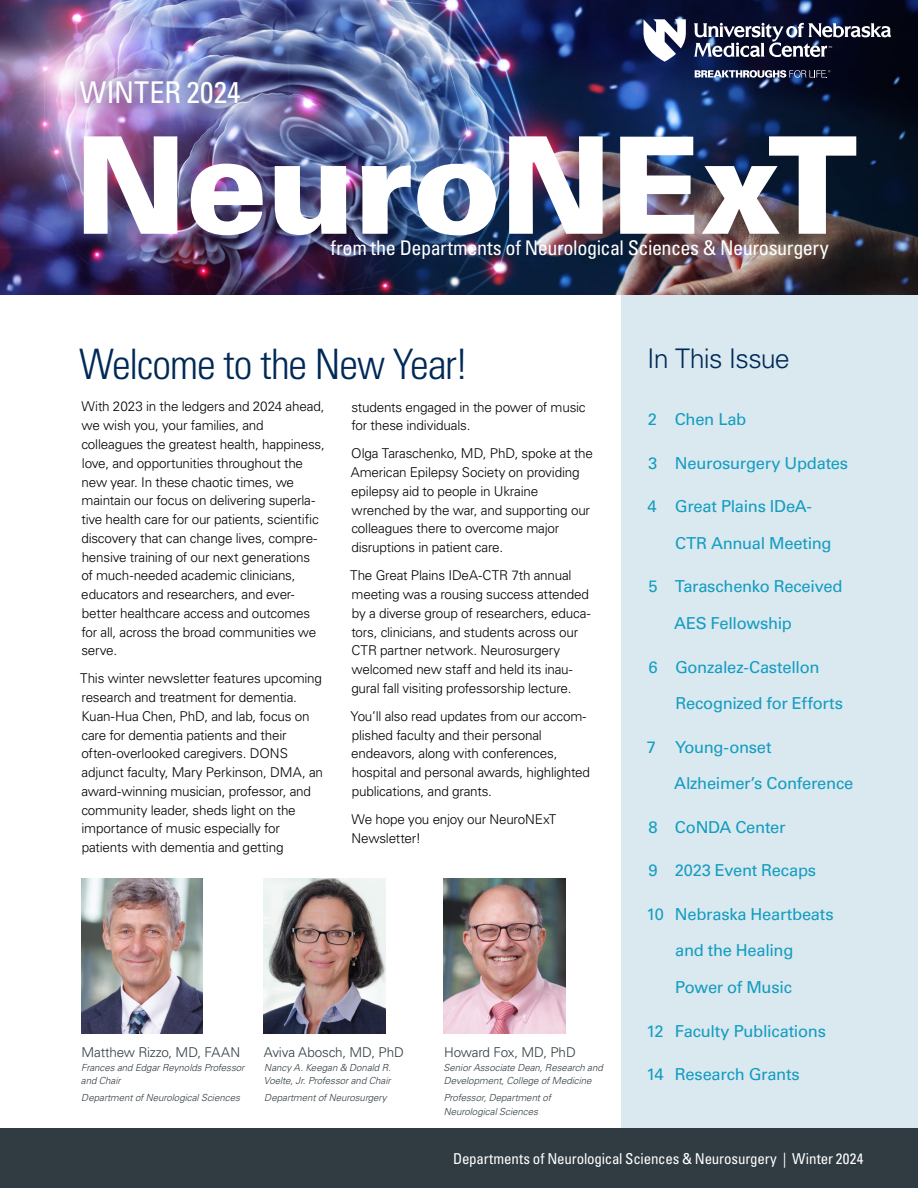
<style>
.page{position:relative;width:918px;height:1188px;background:#fff}
.page>*{position:absolute;margin:0;border:0;box-sizing:border-box;transform-origin:0 0}
.t1{font:900 134.85px "Univers LT Std";letter-spacing:-.015em;color:#fff}
.t2{font:300 condensed 42px "Univers LT Std";letter-spacing:-.03em;color:#002957}
.t3{font:condensed 30px "Univers LT Std";letter-spacing:.005em;color:#fff}
.t4{font:300 27px "Univers LT Std";letter-spacing:-.03em;color:#002957}
.t5{font:condensed 20.25px "Univers LT Std";letter-spacing:-.02em;color:#fff}
.t6{font:16.5px "Univers LT Std";letter-spacing:-.015em;color:#129dc0}
.t7{font:condensed 15px "Univers LT Std";letter-spacing:-.01em;color:#fff}
.t8{font:300 13.5px/18.8px "Univers LT Std";letter-spacing:-.015em;color:#000}
.t9{font:300 13.5px "Univers LT Std";letter-spacing:-.01em;color:#303c42}
.t10{font:italic 300 9.75px/13.5px "Univers LT Std";letter-spacing:-.005em;color:#303c42}
</style>
<div class="page">
<div style="left:621px;top:295px;width:297px;height:833px;background:#dae8f0"></div>
<img style="left:0;top:0;width:918px;height:295px">
<div style="left:0;top:1128px;width:918px;height:60px;background:#303c42"></div>
<svg style="left:644px;top:19px;width:42px;height:43px"></svg>
<svg style="left:695px;top:70px;width:135px;height:8px"></svg>
<svg style="left:694px;top:23px;width:197px;height:34px"></svg>
<div style="left:59px;top:58px;width:201px;height:67px;background:#002957;opacity:.75"></div>
<img style="left:81px;top:879px;width:121px;height:155px">
<img style="left:264px;top:879px;width:121px;height:155px">
<img style="left:444px;top:879px;width:121px;height:155px">
<h3 class="t3" style="left:80px;top:73px;width:162px">WINTER 2024</h3>
<h1 class="t1" style="left:75px;top:101px;width:784px">NeuroNExT</h1>
<h3 class="t5" style="left:331px;top:235px;width:500px">from the Departments of Neurological Sciences &amp; Neurosurgery</h3>
<h2 class="t2" style="left:79px;top:339px;width:391px">Welcome to the New Year!</h2>
<p class="t8" style="left:81px;top:397px;width:245px">With 2023 in the ledgers and 2024 ahead, we wish you, your families, and colleagues the greatest health, happiness, love, and opportunities throughout the new year. In these chaotic times, we maintain our focus on delivering superla&shy;tive health care for our patients, scientific discovery that can change lives, compre&shy;hensive training of our next generations<br>of much-needed academic clinicians, educators and researchers, and ever&shy;better healthcare access and outcomes for all, across the broad communities we serve.</p>
<p class="t8" style="left:80px;top:669px;width:244px">This winter newsletter features upcoming research and treatment for dementia.<br>Kuan-Hua Chen, PhD, and lab, focus on care for dementia patients and their often-overlooked caregivers. DONS adjunct faculty, Mary Perkinson, DMA, an award-winning musician, professor, and community leader, sheds light on the importance of music especially for patients with dementia and getting</p>
<p class="t8" style="left:351px;top:397px;width:236px">students engaged in the power of music for these individuals.</p>
<p class="t8" style="left:351px;top:444px;width:244px">Olga Taraschenko, MD, PhD, spoke at the American Epilepsy Society on providing epilepsy aid to people in Ukraine wrenched by the war, and supporting our colleagues there to overcome major disruptions in patient care.</p>
<p class="t8" style="left:350px;top:566px;width:242px">The Great Plains IDeA-CTR 7th annual meeting was a rousing success attended by a diverse group of researchers, educa&shy;tors, clinicians, and students across our CTR partner network. Neurosurgery welcomed new staff and held its inau&shy;gural fall visiting professorship lecture.</p>
<p class="t8" style="left:351px;top:707px;width:241px">You’ll also read updates from our accom&shy;plished faculty and their personal endeavors, along with conferences, hospital and personal awards, highlighted publications, and grants.</p>
<p class="t8" style="left:352px;top:810px;width:206px">We hope you enjoy our NeuroNExT<br>Newsletter!</p>
<p class="t9" style="left:81px;top:1044px;width:160px">Matthew Rizzo, MD, FAAN</p>
<p class="t10" style="left:81px;top:1061px;width:165px">Frances and Edgar Reynolds Professor and Chair</p>
<p class="t10" style="left:81px;top:1091px;width:160px">Department of Neurological Sciences</p>
<p class="t9" style="left:264px;top:1044px;width:142px">Aviva Abosch, MD, PhD</p>
<p class="t10" style="left:264px;top:1061px;width:129px">Nancy A. Keegan &amp; Donald R.<br>Voelte, Jr. Professor and Chair</p>
<p class="t10" style="left:264px;top:1091px;width:124px">Department of Neurosurgery</p>
<p class="t9" style="left:444px;top:1044px;width:133px">Howard Fox, MD, PhD</p>
<p class="t10" style="left:444px;top:1061px;width:161px">Senior Associate Dean, Research and<br>Development, College of Medicine</p>
<p class="t10" style="left:444px;top:1091px;width:109px">Professor, Department of<br>Neurological Sciences</p>
<h3 class="t4" style="left:647px;top:343px;width:144px">In This Issue</h3>
<p class="t6" style="left:648px;top:410px;width:100px">2 Chen Lab</p>
<p class="t6" style="left:648px;top:453px;width:202px">3 Neurosurgery Updates</p>
<p class="t6" style="left:647px;top:497px;width:166px">4 Great Plains IDeA-</p>
<p class="t6" style="left:675px;top:533px;width:158px">CTR Annual Meeting</p>
<p class="t6" style="left:648px;top:577px;width:196px">5 Taraschenko Received</p>
<p class="t6" style="left:674px;top:613px;width:119px">AES Fellowship</p>
<p class="t6" style="left:648px;top:657px;width:173px">6 Gonzalez-Castellon</p>
<p class="t6" style="left:675px;top:694px;width:169px">Recognized for Efforts</p>
<p class="t6" style="left:647px;top:737px;width:126px">7 Young-onset</p>
<p class="t6" style="left:674px;top:774px;width:181px">Alzheimer’s Conference</p>
<p class="t6" style="left:649px;top:817px;width:138px">8 CoNDA Center</p>
<p class="t6" style="left:648px;top:861px;width:169px">9 2023 Event Recaps</p>
<p class="t6" style="left:647px;top:904px;width:189px">10 Nebraska Heartbeats</p>
<p class="t6" style="left:675px;top:941px;width:120px">and the Healing</p>
<p class="t6" style="left:675px;top:977px;width:118px">Power of Music</p>
<p class="t6" style="left:646px;top:1021px;width:181px">12 Faculty Publications</p>
<p class="t6" style="left:646px;top:1064px;width:155px">14 Research Grants</p>
<p class="t7" style="left:453px;top:1149px;width:412px">Departments of Neurological Sciences &amp; Neurosurgery | Winter 2024</p>
</div>
